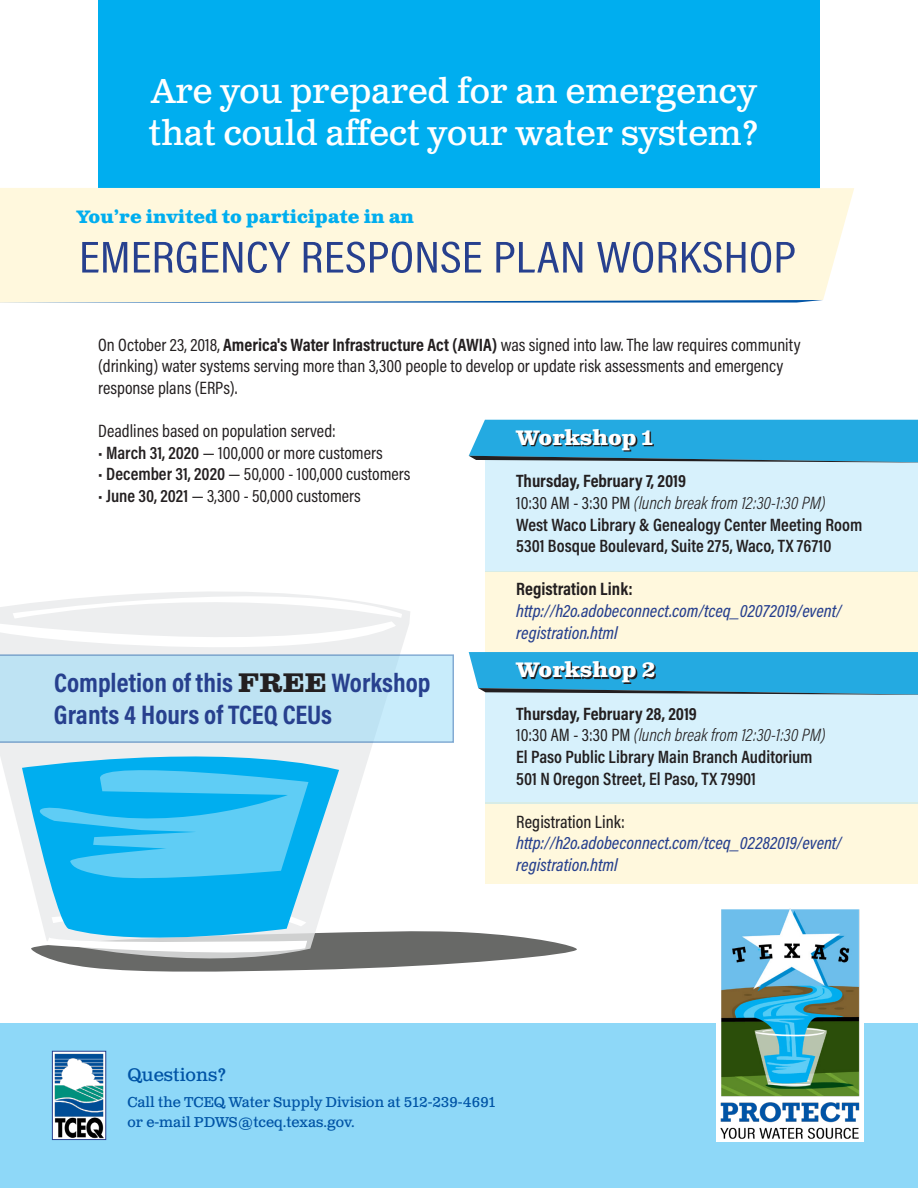
<style>
.page{position:relative;width:918px;height:1188px;background:#fff}
.page>*{position:absolute;margin:0;border:0;box-sizing:border-box;transform-origin:0 0}
.t1{font:45px "Acumin Pro Cond";color:#27408e;scale:1.12 1}
.t2{font:34.5px/41.4px "Clarendon Text Pro";color:#fff}
.t3{font:700 27px/32.4px "Acumin Pro Cond";color:#27408e}
.t4{font:700 21px "Clarendon Text Pro";color:#fff}
.t5{font:18px/21.6px "Acumin Pro Cond";color:#231f20}
.t6{font:600 18px "Acumin Pro Cond";color:#231f20}
.t7{font:italic 500 18px/21.6px "Acumin Pro Cond";color:#27408e}
.t8{font:italic 300 18px "Acumin Pro Cond";color:#231f20}
.t9{font:700 18px "Acumin Pro Cond";color:#231f20}
.t10{font:700 18px "Clarendon Text Pro";color:#00aeef}
.t11{font:500 18px "Acumin Pro Cond";color:#231f20}
.t12{font:18px "Clarendon Text Pro";color:#0054a6}
.t13{font:14.25px/19.5px "Clarendon Text Pro";color:#0054a6}
.s1{font-weight:700}
.s2{font-weight:600}
.s3{font-weight:400;font-style:normal}
.s4{font-family:"Clarendon Text Pro";color:#231f20}
</style>
<div class="page">
<div style="left:486px;top:802px;width:432px;height:81px;background:#fff8dd"></div>
<div style="left:486px;top:571px;width:432px;height:81px;background:#fff8dd"></div>
<div style="left:486px;top:450px;width:432px;height:121px;background:#d7f1fc"></div>
<div style="left:98px;top:0;width:722px;height:207px;background:#00aeef"></div>
<svg style="left:0;top:743px;width:373px;height:110px;fill:#f1f2f3"></svg>
<svg style="left:31px;top:931px;width:546px;height:41px"></svg>
<svg style="left:22px;top:743px;width:317px;height:206px;background:#7ecfed"></svg>
<svg style="left:29px;top:758px;width:280px;height:124px;background:#39bff1"></svg>
<div style="left:0;top:1024px;width:918px;height:164px;background:#8ed8f8"></div>
<div style="left:0;top:188px;width:854px;height:112px;background:#fff8dd"></div>
<svg style="left:0;top:300px;width:823px;height:3px;background:#93b3cb"></svg>
<img style="left:54px;top:1053px;width:50px;height:85px">
<div style="left:52px;top:1051px;width:54px;height:89px;border:1px solid #27408e"></div>
<img style="left:717px;top:908px;width:147px;height:234px">
<svg style="left:469px;top:420px;width:449px;height:42px;background:#2ca5d6"></svg>
<svg style="left:517px;top:430px;width:137px;height:21px;background:#23779a"></svg>
<div style="left:486px;top:682px;width:432px;height:121px;background:#d7f1fc"></div>
<svg style="left:469px;top:652px;width:449px;height:43px;background:#2fa6d7"></svg>
<svg style="left:517px;top:662px;width:138px;height:22px;background:#23779a"></svg>
<svg style="left:0;top:592px;width:454px;height:151px"></svg>
<p class="t2" style="left:149px;top:72px;width:612px">Are you prepared for an emergency that could affect your water system?</p>
<p class="t10" style="left:77px;top:206px;width:339px">You’re invited to participate in an</p>
<p class="t1" style="left:79px;top:228px;width:642px">EMERGENCY RESPONSE PLAN WORKSHOP</p>
<p class="t5" style="left:98px;top:333px;width:704px">On October 23, 2018, <span class="s1">America's Water Infrastructure Act (AWIA)</span> was signed into law. The law requires community (drinking) water systems serving more than 3,300 people to develop or update risk assessments and emergency response plans (ERPs).</p>
<p class="t5" style="left:98px;top:420px;width:239px">Deadlines based on population served:</p>
<p class="t5" style="left:98px;top:441px;width:286px">• <span class="s2">March 31, 2020</span> — 100,000 or more customers</p>
<p class="t5" style="left:98px;top:463px;width:314px">• <span class="s2">December 31, 2020</span> — 50,000 - 100,000 customers</p>
<p class="t5" style="left:98px;top:485px;width:264px">• <span class="s2">June 30, 2021</span> — 3,300 - 50,000 customers</p>
<p class="t4" style="left:516px;top:425px;width:138px">Workshop 1</p>
<p class="t9" style="left:516px;top:469px;width:171px">Thursday, February 7, 2019</p>
<p class="t8" style="left:516px;top:491px;width:311px"><span class="s3">10:30 AM - 3:30 PM</span> (lunch break from 12:30-1:30 PM)</p>
<p class="t6" style="left:516px;top:513px;width:348px">West Waco Library &amp; Genealogy Center Meeting Room</p>
<p class="t6" style="left:516px;top:534px;width:317px">5301 Bosque Boulevard, Suite 275, Waco, TX 76710</p>
<p class="t9" style="left:516px;top:577px;width:118px">Registration Link:</p>
<p class="t7" style="left:516px;top:600px;width:327px">http://h2o.adobeconnect.com/tceq_02072019/event/ registration.html</p>
<p class="t4" style="left:516px;top:657px;width:141px">Workshop 2</p>
<p class="t9" style="left:516px;top:702px;width:182px">Thursday, February 28, 2019</p>
<p class="t8" style="left:516px;top:724px;width:311px"><span class="s3">10:30 AM - 3:30 PM</span> (lunch break from 12:30-1:30 PM)</p>
<p class="t6" style="left:516px;top:745px;width:298px">El Paso Public Library Main Branch Auditorium</p>
<p class="t6" style="left:516px;top:767px;width:241px">501 N Oregon Street, El Paso, TX 79901</p>
<p class="t11" style="left:516px;top:810px;width:110px">Registration Link:</p>
<p class="t7" style="left:516px;top:832px;width:327px">http://h2o.adobeconnect.com/tceq_02282019/event/ registration.html</p>
<p class="t3" style="left:54px;top:666px;width:378px">Completion of this <span class="s4">FREE</span> Workshop<br>Grants 4 Hours of TCEQ CEUs</p>
<p class="t12" style="left:128px;top:1064px;width:100px">Questions?</p>
<p class="t13" style="left:128px;top:1093px;width:369px">Call the TCEQ Water Supply Division at 512-239-4691 or e-mail PDWS@tceq.texas.gov.</p>
</div>
